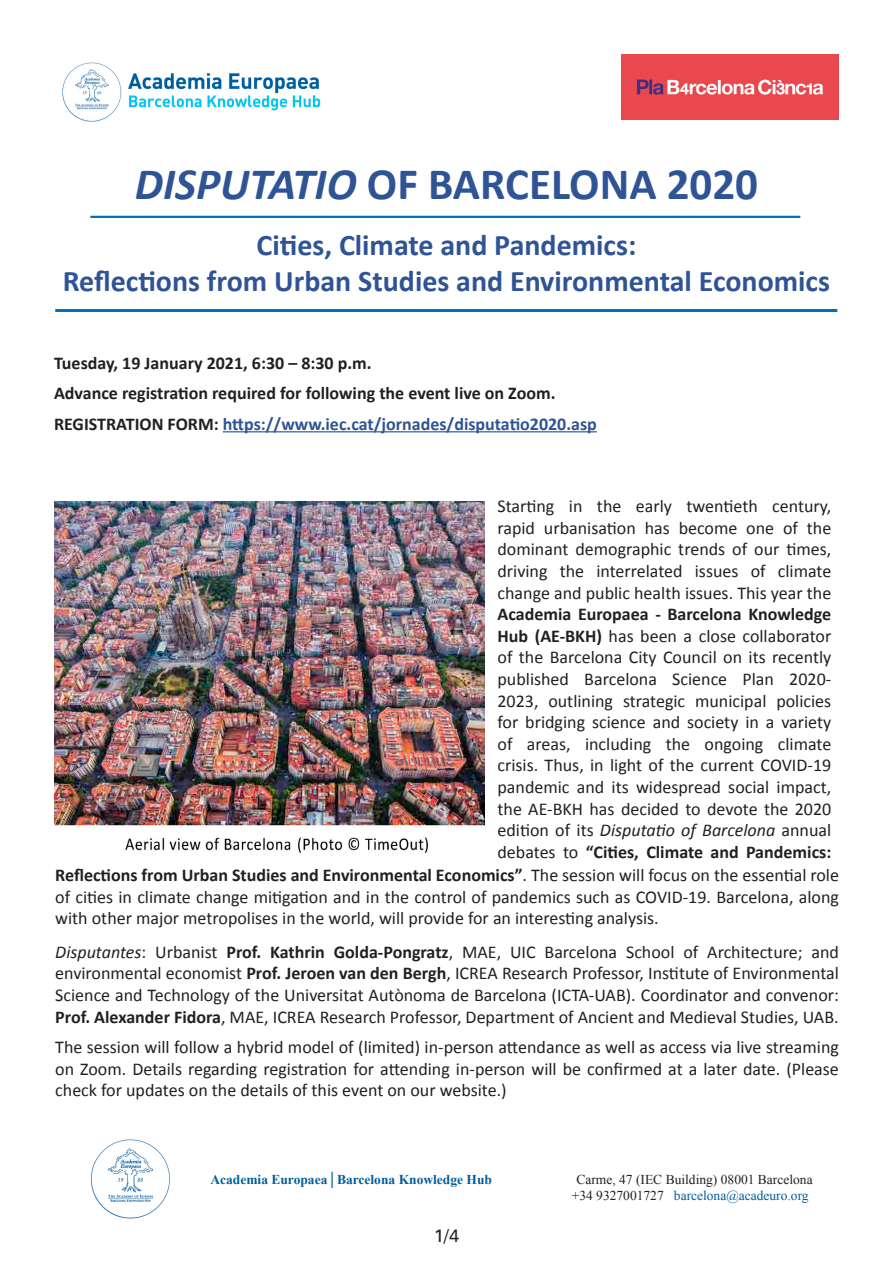
<style>
.page{position:relative;width:893px;height:1263px;background:#fff}
.page>*{position:absolute;margin:0;border:0;box-sizing:border-box;transform-origin:0 0}
.t1{font:700 45px "Calibri";color:#2f5496}
.t2{font:700 30px "Calibri";color:#2f5496}
.t3{font:18px/21.6px "Calibri";color:#231f20;text-align:justify}
.t4{font:700 18px "Calibri";color:#231f20}
.t5{font:700 18px "Calibri";color:#2f5496}
.t6{font:18px "Univers";color:#231f20}
.t7{font:700 13.5px "Times New Roman";color:#005d9d}
.t8{font:13.5px "Times New Roman";color:#231f20}
.t9{font:13.5px "Times New Roman";color:#005d9d}
.s1{font-style:italic}
.s2{color:#231f20}
.s3{font-weight:700}
</style>
<div class="page">
<img style="left:622px;top:54px;width:217px;height:65px">
<img style="left:62px;top:62px;width:259px;height:60px">
<hr style="left:223px;top:431px;width:374px;height:1px;background:#2f5496">
<img style="left:54px;top:502px;width:431px;height:351px">
<hr style="left:90px;top:216px;width:710px;height:2px;background:#0070c0">
<hr style="left:55px;top:356px;width:782px;height:1px;background:#0070c0">
<img style="left:90px;top:1139px;width:80px;height:80px">
<p class="t1" style="left:135px;top:152px;width:625px"><span class="s1">DISPUTATIO</span> OF BARCELONA 2020</p>
<p class="t2" style="left:257px;top:224px;width:381px">Cities, Climate and Pandemics:</p>
<p class="t2" style="left:63px;top:260px;width:769px">Reflections from Urban Studies and Environmental Economics</p>
<p class="t4" style="left:54px;top:350px;width:319px">Tuesday, 19 January 2021, 6:30 – 8:30 p.m.</p>
<p class="t4" style="left:54px;top:380px;width:503px">Advance registration required for following the event live on Zoom.</p>
<p class="t5" style="left:54px;top:411px;width:544px"><span class="s2">REGISTRATION FORM:</span> https://www.iec.cat/jornades/disputatio2020.asp</p>
<p class="t3" style="left:497px;top:495px;width:335px">Starting in the early twentieth century, rapid urbanisation has become one of the dominant demographic trends of our times, driving the interrelated issues of climate change and public health issues. This year the <span class="s3">Academia Europaea - Barcelona Knowledge Hub (AE-BKH)</span> has been a close collaborator of the Barcelona City Council on its recently published Barcelona Science Plan 2020- 2023, outlining strategic municipal policies for bridging science and society in a variety of areas, including the ongoing climate crisis. Thus, in light of the current COVID-19 pandemic and its widespread social impact, the AE-BKH has decided to devote the 2020 edition of its <span class="s1">Disputatio of Barcelona</span> annual debates to <span class="s3">“Cities, Climate and Pandemics:</span></p>
<p class="t3" style="left:55px;top:864px;width:785px"><span class="s3">Reflections from Urban Studies and Environmental Economics”</span>. The session will focus on the essential role of cities in climate change mitigation and in the control of pandemics such as COVID-19. Barcelona, along with other major metropolises in the world, will provide for an interesting analysis.</p>
<p class="t3" style="left:55px;top:940px;width:785px"><span class="s1">Disputantes</span>: Urbanist <span class="s3">Prof. Kathrin Golda-Pongratz</span>, MAE, UIC Barcelona School of Architecture; and environmental economist <span class="s3">Prof. Jeroen van den Bergh</span>, ICREA Research Professor, Institute of Environmental Science and Technology of the Universitat Autònoma de Barcelona (ICTA-UAB). Coordinator and convenor:<br><span class="s3">Prof. Alexander Fidora</span>, MAE, ICREA Research Professor, Department of Ancient and Medieval Studies, UAB.</p>
<p class="t3" style="left:55px;top:1036px;width:785px">The session will follow a hybrid model of (limited) in-person attendance as well as access via live streaming on Zoom. Details regarding registration for attending in-person will be confirmed at a later date. (Please check for updates on the details of this event on our website.)</p>
<p class="t7" style="left:210px;top:1169px;width:283px">Academia Europaea│Barcelona Knowledge Hub</p>
<p class="t8" style="left:576px;top:1169px;width:238px">Carme, 47 (IEC Building) 08001 Barcelona</p>
<p class="t9" style="left:572px;top:1186px;width:238px"><span class="s2">+34 9327001727</span> barcelona@acadeuro.org</p>
<p class="t6" style="left:434px;top:1225px;width:27px">1/4</p>
</div>
